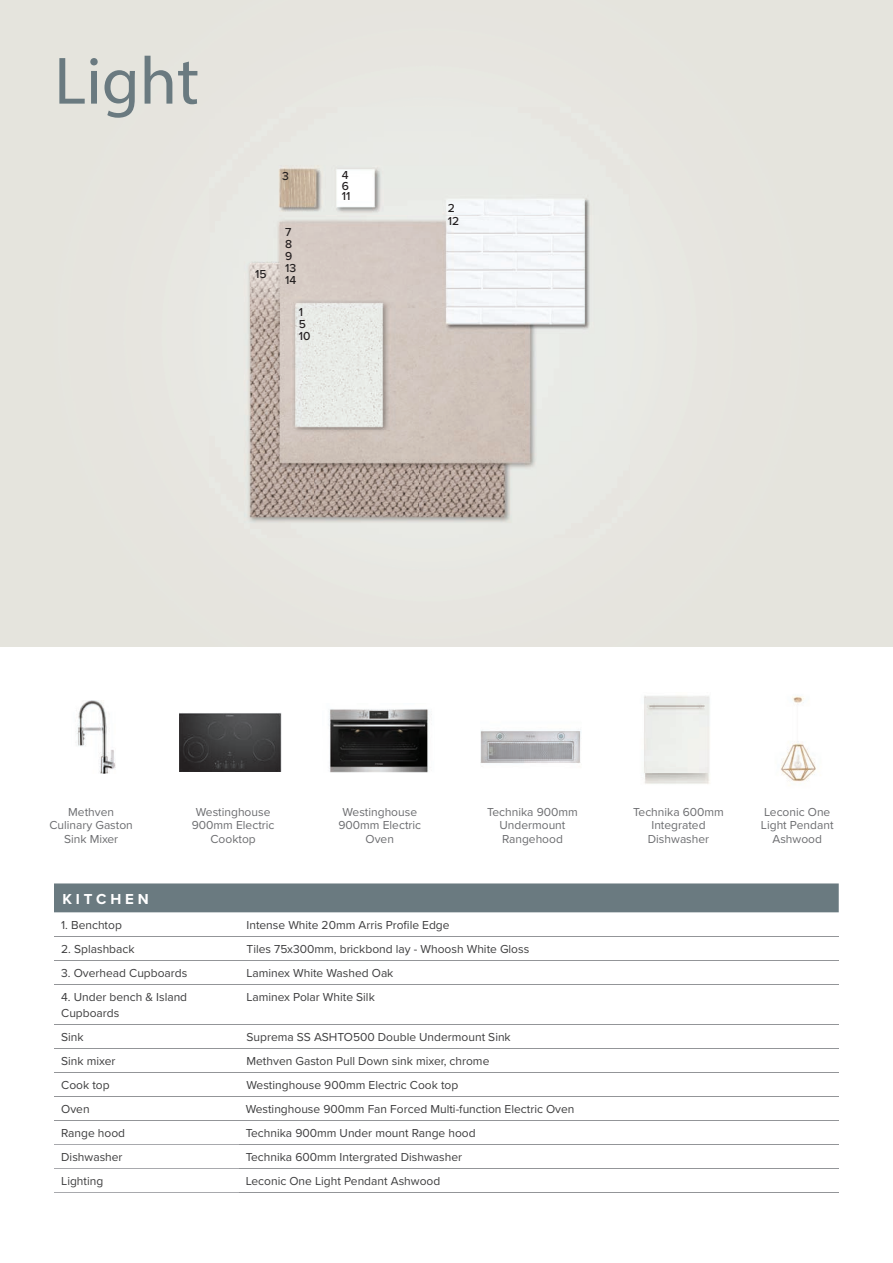
<style>
.page{position:relative;width:893px;height:1263px;background:#fff}
.page>*{position:absolute;margin:0;border:0;box-sizing:border-box;transform-origin:0 0}
.t1{font:67.5px "Myriad Pro";color:#6a7a80}
.t2{font:700 15px "Proxima Nova";letter-spacing:.26em;color:#fff}
.t3{font:12px/16.5px "Proxima Nova";color:#3e3e3f}
.t4{font:12px/13.5px "Proxima Nova";color:#6c6d70;text-align:center}
.t5{font:500 12px/12px "Proxima Nova";color:#231f20}
</style>
<div class="page">
<img style="left:0;top:0;width:893px;height:646px">
<div style="left:54px;top:883px;width:785px;height:29px;background:#6a7a80"></div>
<hr style="left:54px;top:936px;width:185px;height:1px;background:#939598">
<hr style="left:239px;top:936px;width:600px;height:1px;background:#939598">
<hr style="left:54px;top:960px;width:185px;height:1px;background:#939598">
<hr style="left:239px;top:960px;width:600px;height:1px;background:#939598">
<hr style="left:54px;top:984px;width:185px;height:1px;background:#939598">
<hr style="left:239px;top:984px;width:600px;height:1px;background:#939598">
<hr style="left:54px;top:1024px;width:185px;height:1px;background:#939598">
<hr style="left:239px;top:1024px;width:600px;height:1px;background:#939598">
<hr style="left:54px;top:1048px;width:185px;height:1px;background:#939598">
<hr style="left:239px;top:1048px;width:600px;height:1px;background:#939598">
<hr style="left:54px;top:1072px;width:185px;height:1px;background:#939598">
<hr style="left:239px;top:1072px;width:600px;height:1px;background:#939598">
<hr style="left:54px;top:1096px;width:185px;height:1px;background:#939598">
<hr style="left:54px;top:1120px;width:185px;height:1px;background:#939598">
<hr style="left:54px;top:1144px;width:185px;height:1px;background:#a8a9ad">
<hr style="left:54px;top:1168px;width:185px;height:1px;background:#a8a9ad">
<hr style="left:54px;top:1192px;width:185px;height:1px;background:#a8a9ad">
<hr style="left:239px;top:1096px;width:600px;height:1px;background:#939598">
<hr style="left:239px;top:1120px;width:600px;height:1px;background:#939598">
<hr style="left:239px;top:1144px;width:600px;height:1px;background:#939598">
<hr style="left:239px;top:1168px;width:600px;height:1px;background:#939598">
<hr style="left:239px;top:1192px;width:600px;height:1px;background:#939598">
<img style="left:251px;top:264px;width:29px;height:65px">
<img style="left:77px;top:700px;width:39px;height:73px">
<img style="left:328px;top:709px;width:104px;height:64px">
<img style="left:180px;top:713px;width:101px;height:59px">
<img style="left:480px;top:730px;width:101px;height:34px">
<img style="left:644px;top:695px;width:66px;height:89px">
<img style="left:781px;top:696px;width:35px;height:88px">
<h1 class="t1" style="left:54px;top:39px;width:146px">Light</h1>
<p class="t5" style="left:255px;top:268px;width:13px">15</p>
<p class="t5" style="left:282px;top:169px;width:8px">3</p>
<p class="t5" style="left:342px;top:170px;width:10px;line-height:10.5px">4<br>6<br>11</p>
<p class="t5" style="left:285px;top:225px;width:13px">7<br>8<br>9<br>13<br>14</p>
<p class="t5" style="left:299px;top:305px;width:13px">1<br>5<br>10</p>
<p class="t5" style="left:448px;top:201px;width:13px;line-height:13.5px">2<br>12</p>
<p class="t4" style="left:49px;top:804px;width:85px">Methven<br>Culinary Gaston<br>Sink Mixer</p>
<p class="t4" style="left:338px;top:804px;width:84px">Westinghouse<br>900mm Electric<br>Oven</p>
<p class="t4" style="left:487px;top:804px;width:92px">Technika 900mm<br>Undermount<br>Rangehood</p>
<p class="t4" style="left:633px;top:804px;width:92px">Technika 600mm<br>Integrated<br>Dishwasher</p>
<p class="t4" style="left:192px;top:804px;width:84px">Westinghouse<br>900mm Electric<br>Cooktop</p>
<p class="t4" style="left:761px;top:804px;width:74px">Leconic One<br>Light Pendant<br>Ashwood</p>
<p class="t2" style="left:63px;top:888px;width:88px">KITCHEN</p>
<p class="t3" style="left:61px;top:916px;width:62px">1. Benchtop</p>
<p class="t3" style="left:247px;top:916px;width:205px">Intense White 20mm Arris Profile Edge</p>
<p class="t3" style="left:61px;top:940px;width:75px">2. Splashback</p>
<p class="t3" style="left:247px;top:940px;width:284px">Tiles 75x300mm, brickbond lay - Whoosh White Gloss</p>
<p class="t3" style="left:61px;top:964px;width:128px">3. Overhead Cupboards</p>
<p class="t3" style="left:247px;top:964px;width:148px">Laminex White Washed Oak</p>
<p class="t3" style="left:61px;top:988px;width:127px">4. Under bench &amp; Island<br>Cupboards</p>
<p class="t3" style="left:247px;top:988px;width:130px">Laminex Polar White Silk</p>
<p class="t3" style="left:61px;top:1028px;width:24px">Sink</p>
<p class="t3" style="left:247px;top:1028px;width:266px">Suprema SS ASHTO500 Double Undermount Sink</p>
<p class="t3" style="left:61px;top:1052px;width:56px">Sink mixer</p>
<p class="t3" style="left:247px;top:1052px;width:244px">Methven Gaston Pull Down sink mixer, chrome</p>
<p class="t3" style="left:61px;top:1076px;width:50px">Cook top</p>
<p class="t3" style="left:247px;top:1076px;width:213px">Westinghouse 900mm Electric Cook top</p>
<p class="t3" style="left:61px;top:1100px;width:30px">Oven</p>
<p class="t3" style="left:246px;top:1100px;width:330px">Westinghouse 900mm Fan Forced Multi-function Electric Oven</p>
<p class="t3" style="left:61px;top:1124px;width:65px">Range hood</p>
<p class="t3" style="left:246px;top:1124px;width:232px">Technika 900mm Under mount Range hood</p>
<p class="t3" style="left:61px;top:1148px;width:63px">Dishwasher</p>
<p class="t3" style="left:246px;top:1148px;width:218px">Technika 600mm Intergrated Dishwasher</p>
<p class="t3" style="left:61px;top:1172px;width:44px">Lighting</p>
<p class="t3" style="left:246px;top:1172px;width:196px">Leconic One Light Pendant Ashwood</p>
</div>
